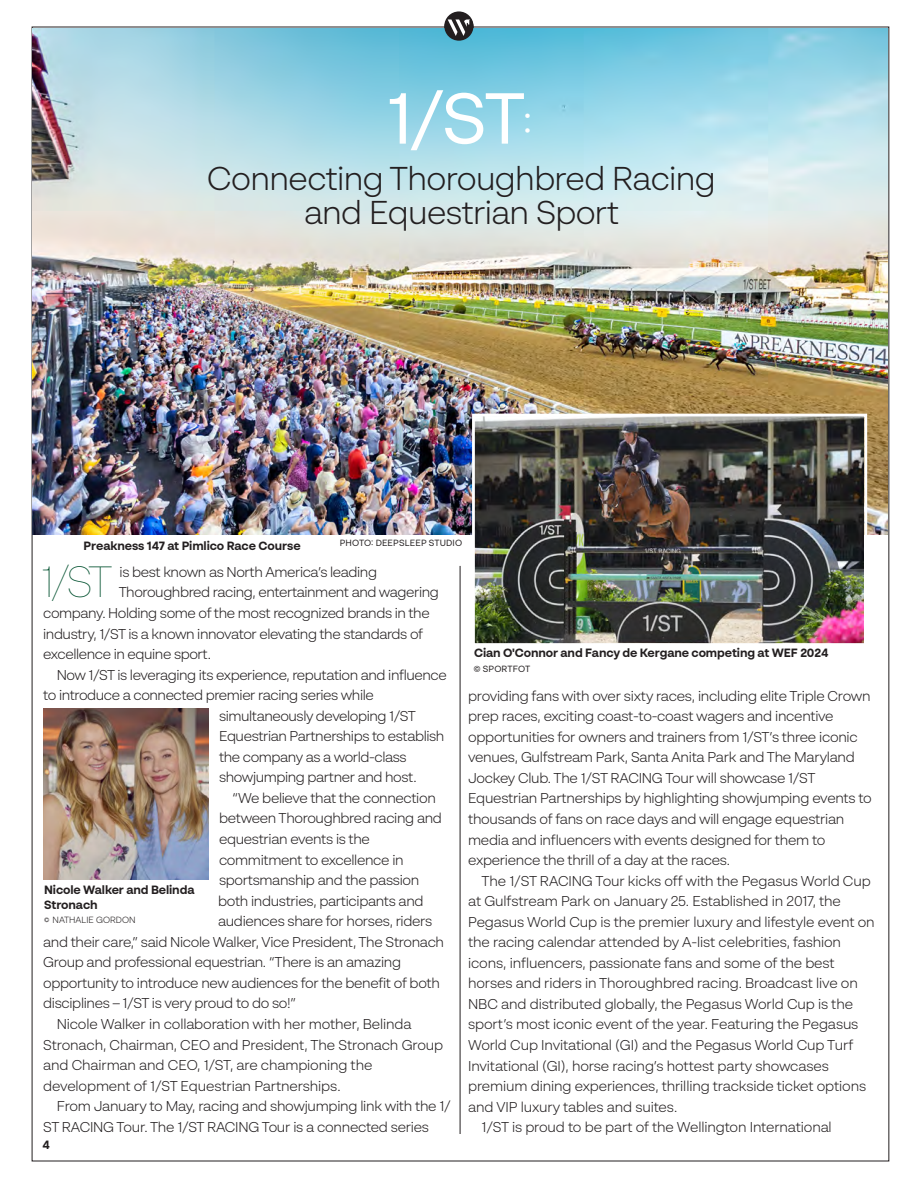
<style>
.page{position:relative;width:918px;height:1188px;background:#fff}
.page>*{position:absolute;margin:0;border:0;box-sizing:border-box;transform-origin:0 0}
.t1{font:72px "BR Sonoma";color:#fff}
.t2{font:100 43.65px "BR Sonoma";color:#00502e}
.t3{font:300 33px "BR Sonoma";letter-spacing:-.02em;color:#231f20}
.t4{font:300 14.25px/20.5px "BR Sonoma";letter-spacing:-.02em;color:#231f20}
.t5{font:700 12px/15px "BR Sonoma";letter-spacing:-.01em;color:#231f20}
.t6{font:9px "BR Sonoma";letter-spacing:.01em;color:#231f20}
.t7{font:300 9px "BR Sonoma";color:#231f20}
.s1{font-size:36px}
</style>
<div class="page">
<img style="left:32px;top:28px;width:856px;height:506px">
<img style="left:43px;top:709px;width:165px;height:170px">
<img style="left:476px;top:418px;width:387px;height:224px">
<div style="left:472px;top:414px;width:395px;height:232px;border:3px solid #fff"></div>
<svg style="left:444px;top:11px;width:30px;height:30px"></svg>
<svg style="left:448px;top:19px;width:22px;height:19px"></svg>
<hr style="left:460px;top:566px;width:1px;height:568px;background:#231f20">
<p class="t1" style="left:386px;top:74px;width:148px">1/ST<span class="s1">:</span></p>
<p class="t3" style="left:207px;top:158px;width:510px">Connecting Thoroughbred Racing</p>
<p class="t3" style="left:304px;top:193px;width:316px">and Equestrian Sport</p>
<p class="t5" style="left:84px;top:538px;width:219px">Preakness 147 at Pimlico Race Course</p>
<p class="t6" style="left:340px;top:537px;width:124px">PHOTO: DEEPSLEEP STUDIO</p>
<p class="t2" style="left:41px;top:556px;width:73px">1/ST</p>
<p class="t4" style="left:120px;top:561px;width:259px">is best known as North America’s leading</p>
<p class="t4" style="left:43px;top:582px;width:397px;text-indent:75px">Thoroughbred racing, entertainment and wagering company. Holding some of the most recognized brands in the industry, 1/ST is a known innovator elevating the standards of excellence in equine sport.</p>
<p class="t4" style="left:57px;top:664px;width:392px">Now 1/ST is leveraging its experience, reputation and influence</p>
<p class="t4" style="left:43px;top:685px;width:332px">to introduce a connected premier racing series while</p>
<p class="t4" style="left:219px;top:705px;width:199px">simultaneously developing 1/ST</p>
<p class="t4" style="left:219px;top:726px;width:227px">Equestrian Partnerships to establish</p>
<p class="t4" style="left:219px;top:746px;width:189px">the company as a world-class</p>
<p class="t4" style="left:219px;top:767px;width:199px">showjumping partner and host.</p>
<p class="t4" style="left:233px;top:787px;width:205px">“We believe that the connection</p>
<p class="t4" style="left:219px;top:808px;width:225px">between Thoroughbred racing and</p>
<p class="t4" style="left:219px;top:828px;width:152px">equestrian events is the</p>
<p class="t4" style="left:219px;top:849px;width:186px">commitment to excellence in</p>
<p class="t4" style="left:219px;top:870px;width:202px">sportsmanship and the passion</p>
<p class="t4" style="left:218px;top:890px;width:207px">both industries, participants and</p>
<p class="t4" style="left:218px;top:911px;width:216px">audiences share for horses, riders</p>
<p class="t4" style="left:43px;top:931px;width:402px">and their care,” said Nicole Walker, Vice President, The Stronach</p>
<p class="t4" style="left:43px;top:952px;width:359px">Group and professional equestrian. “There is an amazing</p>
<p class="t4" style="left:43px;top:972px;width:398px">opportunity to introduce new audiences for the benefit of both</p>
<p class="t4" style="left:43px;top:993px;width:254px">disciplines – 1/ST is very proud to do so!”</p>
<p class="t4" style="left:43px;top:1013px;width:402px;text-indent:13px">Nicole Walker in collaboration with her mother, Belinda Stronach, Chairman, CEO and President, The Stronach Group and Chairman and CEO, 1/ST, are championing the development of 1/ST Equestrian Partnerships.</p>
<p class="t4" style="left:43px;top:1096px;width:409px;text-indent:13px">From January to May, racing and showjumping link with the 1/<br>ST RACING Tour. The 1/ST RACING Tour is a connected series</p>
<p class="t5" style="left:44px;top:882px;width:152px">Nicole Walker and Belinda<br>Stronach</p>
<p class="t7" style="left:43px;top:914px;width:94px">© NATHALIE GORDON</p>
<p class="t5" style="left:43px;top:1137px;width:9px">4</p>
<p class="t5" style="left:474px;top:645px;width:356px">Cian O'Connor and Fancy de Kergane competing at WEF 2024</p>
<p class="t6" style="left:473px;top:663px;width:58px">© SPORTFOT</p>
<p class="t4" style="left:468px;top:685px;width:405px">providing fans with over sixty races, including elite Triple Crown prep races, exciting coast-to-coast wagers and incentive opportunities for owners and trainers from 1/ST’s three iconic venues, Gulfstream Park, Santa Anita Park and The Maryland Jockey Club. The 1/ST RACING Tour will showcase 1/ST Equestrian Partnerships by highlighting showjumping events to thousands of fans on race days and will engage equestrian media and influencers with events designed for them to experience the thrill of a day at the races.</p>
<p class="t4" style="left:468px;top:870px;width:408px;text-indent:13px">The 1/ST RACING Tour kicks off with the Pegasus World Cup at Gulfstream Park on January 25. Established in 2017, the Pegasus World Cup is the premier luxury and lifestyle event on the racing calendar attended by A-list celebrities, fashion icons, influencers, passionate fans and some of the best horses and riders in Thoroughbred racing. Broadcast live on NBC and distributed globally, the Pegasus World Cup is the sport’s most iconic event of the year. Featuring the Pegasus World Cup Invitational (GI) and the Pegasus World Cup Turf Invitational (GI), horse racing’s hottest party showcases premium dining experiences, thrilling trackside ticket options and VIP luxury tables and suites.</p>
<p class="t4" style="left:482px;top:1117px;width:352px">1/ST is proud to be part of the Wellington International</p>
</div>
